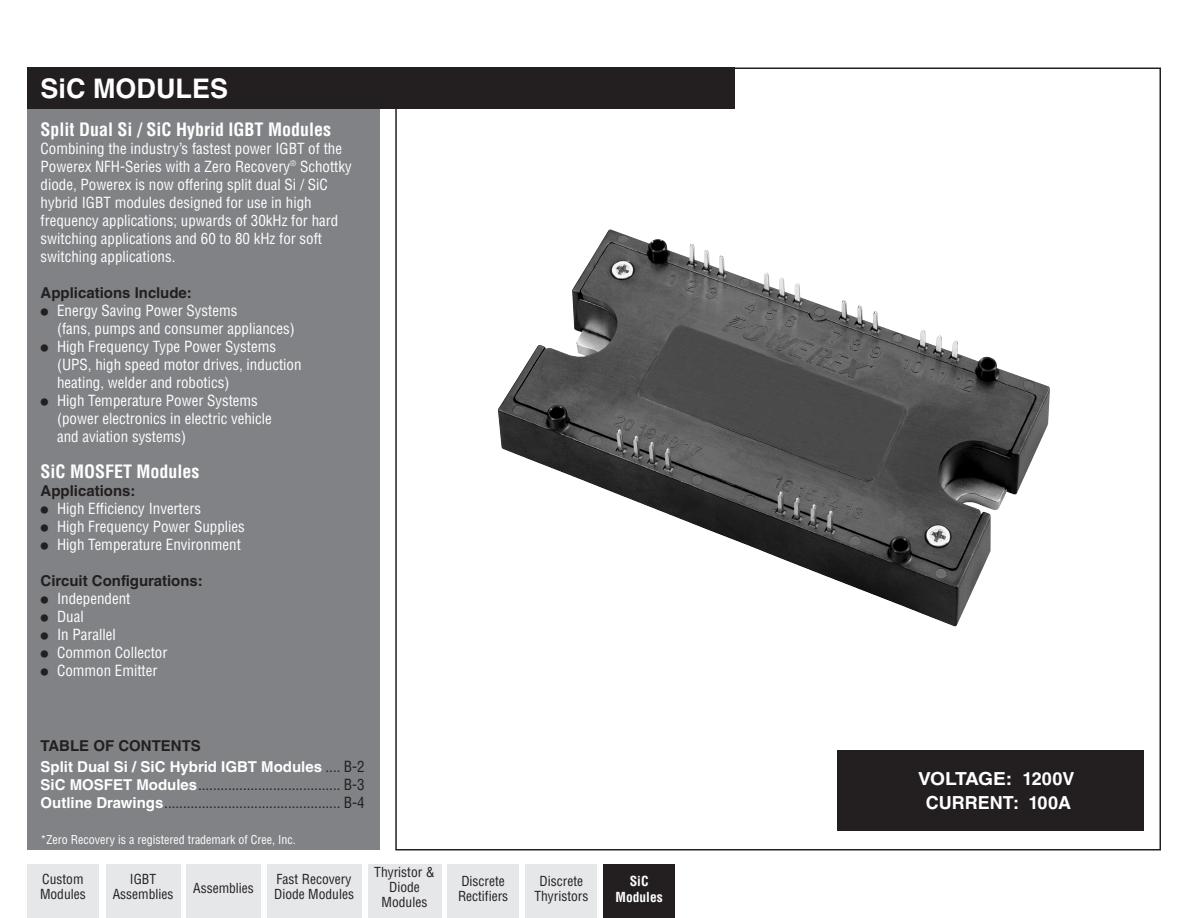
<style>
.page{position:relative;width:1188px;height:918px;background:#fff}
.page>*{position:absolute;margin:0;border:0;box-sizing:border-box;transform-origin:0 0}
.t1{font:700 27px "Helvetica LT Std";color:#fff}
.t2{font:700 condensed 18px "Helvetica LT Std";color:#fff}
.t3{font:700 18px "Helvetica LT Std";letter-spacing:-.02em;color:#fff;scale:1.07 1}
.t4{font:700 18px "Helvetica LT Std";color:#fff}
.t5{font:condensed 15px/18px "Helvetica LT Std";color:#fff}
.t6{font:condensed 15px "Helvetica LT Std";color:#231f20}
.t7{font:700 15px "Helvetica LT Std";color:#231f20}
.t8{font:700 15px "Helvetica LT Std";color:#fff}
.t9{font:condensed 13.5px "Helvetica LT Std";color:#231f20}
.t10{font:700 condensed 13.5px "Helvetica LT Std";color:#fff}
.t11{font:condensed 12px "Helvetica LT Std";color:#fff}
.s1{font-size:24px;color:#231f20}
.s2{font-weight:400;font-stretch:condensed;color:#231f20}
.s3{font-weight:700;font-stretch:normal;color:#fff}
</style>
<div class="page">
<div style="left:267px;top:864px;width:94px;height:54px;background:#e6e7e9"></div>
<div style="left:27px;top:68px;width:353px;height:782px;background:#808285"></div>
<div style="left:27px;top:864px;width:72px;height:54px;background:#e6e7e9"></div>
<div style="left:106px;top:864px;width:74px;height:54px;background:#e6e7e9"></div>
<div style="left:186px;top:864px;width:75px;height:54px;background:#e6e7e9"></div>
<div style="left:368px;top:864px;width:73px;height:54px;background:#e6e7e9"></div>
<div style="left:447px;top:864px;width:72px;height:54px;background:#e6e7e9"></div>
<div style="left:525px;top:864px;width:72px;height:54px;background:#e6e7e9"></div>
<div style="left:603px;top:864px;width:72px;height:54px;background:#231f20"></div>
<div style="left:837px;top:750px;width:307px;height:81px;background:#231f20"></div>
<div style="left:27px;top:68px;width:708px;height:41px;background:#231f20"></div>
<img style="left:498px;top:230px;width:552px;height:397px">
<p class="t1" style="left:41px;top:72px;width:189px">SiC MODULES</p>
<p class="t2" style="left:41px;top:119px;width:292px">Split Dual Si / SiC Hybrid IGBT Modules</p>
<p class="t5" style="left:41px;top:140px;width:313px">Combining the industry’s fastest power IGBT of the<br>Powerex NFH-Series with a Zero Recovery<sup>®</sup> Schottky diode, Powerex is now offering split dual Si / SiC</p>
<p class="t5" style="left:41px;top:194px;width:299px">hybrid IGBT modules designed for use in high frequency applications; upwards of 30kHz for hard switching applications and 60 to 80 kHz for soft switching applications.</p>
<p class="t7" style="left:41px;top:284px;width:153px">Applications Include:</p>
<p class="t5" style="left:41px;top:302px;width:198px"><span class="s1">•</span> Energy Saving Power Systems</p>
<p class="t5" style="left:57px;top:320px;width:239px">(fans, pumps and consumer appliances)</p>
<p class="t5" style="left:41px;top:338px;width:237px"><span class="s1">•</span> High Frequency Type Power Systems</p>
<p class="t5" style="left:57px;top:356px;width:246px">(UPS, high speed motor drives, induction</p>
<p class="t5" style="left:57px;top:374px;width:174px">heating, welder and robotics)</p>
<p class="t5" style="left:41px;top:392px;width:219px"><span class="s1">•</span> High Temperature Power Systems</p>
<p class="t5" style="left:57px;top:410px;width:216px">(power electronics in electric vehicle</p>
<p class="t5" style="left:57px;top:428px;width:131px">and aviation systems)</p>
<p class="t2" style="left:41px;top:461px;width:161px">SiC MOSFET Modules</p>
<p class="t7" style="left:41px;top:482px;width:97px">Applications:</p>
<p class="t5" style="left:41px;top:500px;width:162px"><span class="s1">•</span> High Efficiency Inverters</p>
<p class="t5" style="left:41px;top:518px;width:206px"><span class="s1">•</span> High Frequency Power Supplies</p>
<p class="t5" style="left:41px;top:536px;width:202px"><span class="s1">•</span> High Temperature Environment</p>
<p class="t7" style="left:41px;top:572px;width:164px">Circuit Configurations:</p>
<p class="t5" style="left:41px;top:590px;width:91px"><span class="s1">•</span> Independent</p>
<p class="t5" style="left:41px;top:608px;width:45px"><span class="s1">•</span> Dual</p>
<p class="t5" style="left:41px;top:626px;width:77px"><span class="s1">•</span> In Parallel</p>
<p class="t5" style="left:41px;top:644px;width:128px"><span class="s1">•</span> Common Collector</p>
<p class="t5" style="left:41px;top:662px;width:118px"><span class="s1">•</span> Common Emitter</p>
<p class="t7" style="left:41px;top:737px;width:162px">TABLE OF CONTENTS</p>
<p class="t8" style="left:41px;top:758px;width:326px">Split Dual Si / SiC Hybrid IGBT Modules <span class="s2">.... B-2</span></p>
<p class="t6" style="left:41px;top:776px;width:326px"><span class="s3">SiC MOSFET Modules</span>...................................... B-3</p>
<p class="t6" style="left:41px;top:794px;width:326px"><span class="s3">Outline Drawings</span>............................................... B-4</p>
<p class="t11" style="left:41px;top:832px;width:257px">*Zero Recovery is a registered trademark of Cree, Inc.</p>
<p class="t9" style="left:42px;top:871px;width:43px">Custom</p>
<p class="t9" style="left:40px;top:886px;width:47px">Modules</p>
<p class="t9" style="left:130px;top:871px;width:28px">IGBT</p>
<p class="t9" style="left:113px;top:886px;width:62px">Assemblies</p>
<p class="t9" style="left:193px;top:879px;width:62px">Assemblies</p>
<p class="t9" style="left:277px;top:871px;width:76px">Fast Recovery</p>
<p class="t9" style="left:274px;top:886px;width:81px">Diode Modules</p>
<p class="t9" style="left:374px;top:863px;width:62px">Thyristor &amp;</p>
<p class="t9" style="left:389px;top:878px;width:32px">Diode</p>
<p class="t9" style="left:382px;top:893px;width:47px">Modules</p>
<p class="t9" style="left:461px;top:872px;width:45px">Discrete</p>
<p class="t9" style="left:458px;top:887px;width:52px">Rectifiers</p>
<p class="t9" style="left:540px;top:872px;width:45px">Discrete</p>
<p class="t9" style="left:534px;top:887px;width:55px">Thyristors</p>
<p class="t10" style="left:630px;top:873px;width:20px">SiC</p>
<p class="t10" style="left:616px;top:889px;width:49px">Modules</p>
<p class="t3" style="left:918px;top:768px;width:148px">VOLTAGE: 1200V</p>
<p class="t4" style="left:926px;top:792px;width:147px">CURRENT: 100A</p>
</div>
